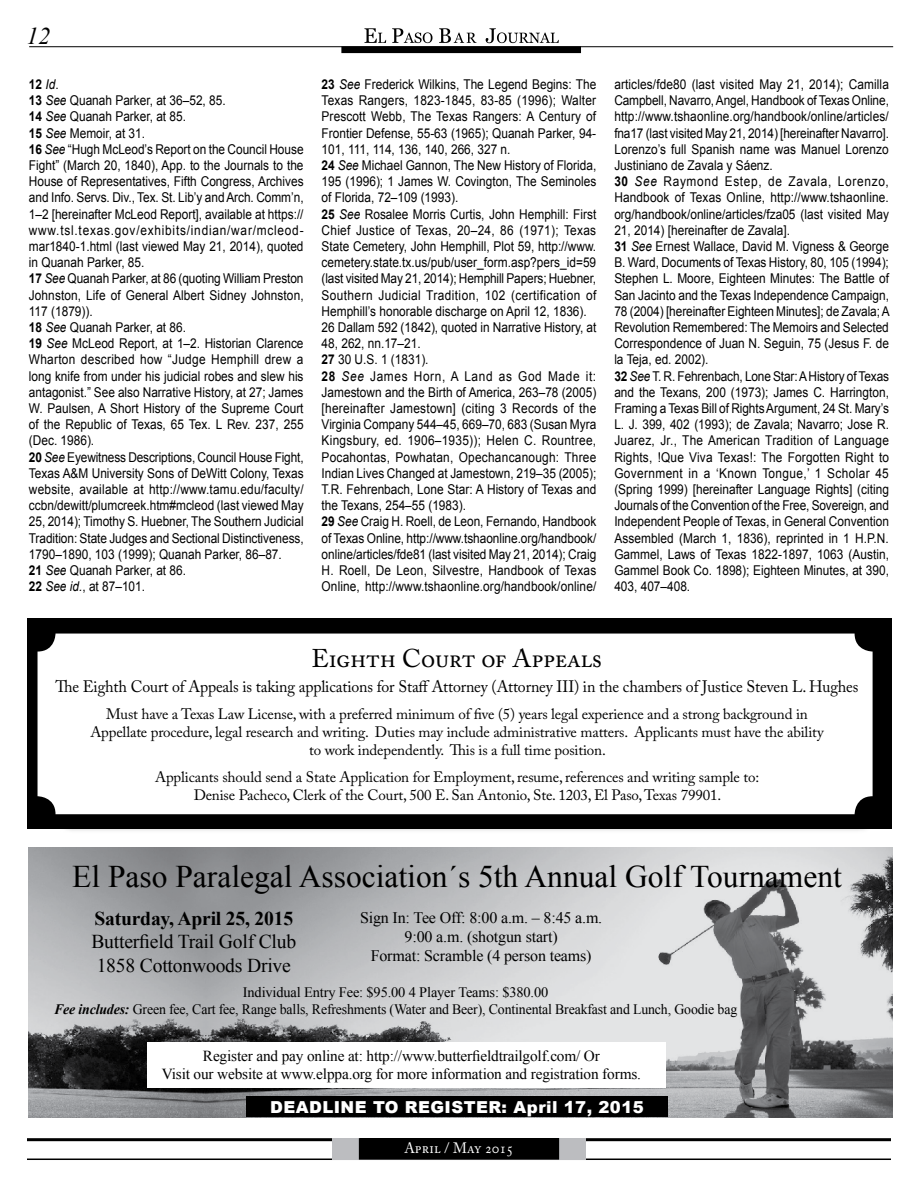
<style>
.page{position:relative;width:918px;height:1188px;background:#fff}
.page>*{position:absolute;margin:0;border:0;box-sizing:border-box;transform-origin:0 0}
.t1{font:31.5px "Times New Roman";color:#000}
.t2{font:25.5px "Adobe Caslon Pro";letter-spacing:-.01em;color:#000}
.t3{font:italic 24px "Times New Roman";color:#000}
.t4{font:19.65px/23.5px "Times New Roman";letter-spacing:-.01em;color:#000}
.t5{font:700 19.65px "Times New Roman";letter-spacing:-.01em;color:#000}
.t6{font:16.5px "Adobe Caslon Pro";letter-spacing:-.01em;color:#000;scale:.96 1}
.t7{font:900 16.5px "Arial";letter-spacing:.025em;color:#fff}
.t8{font:16.05px/19.2px "Times New Roman";letter-spacing:-.01em;color:#000;text-align:center}
.t9{font:15.3px/18.3px "Times New Roman";letter-spacing:-.01em;color:#000;text-align:center}
.t10{font:15px/18px "Adobe Caslon Pro";letter-spacing:-.01em;color:#000;text-align:center}
.t11{font:15px "Adobe Caslon Pro";letter-spacing:.01em;color:#fff;scale:.94 1}
.t12{font:14.4px/17.2px "Times New Roman";letter-spacing:-.01em;color:#000;text-align:center}
.t13{font:13.5px/16.2px "Arial";color:#000;scale:.88 1}
.s1{font-weight:700}
.s2{font-style:italic}
.s3{font-weight:700;font-style:italic}
</style>
<div class="page">
<hr style="left:29px;top:46px;width:864px;height:1px;background:#000">
<div style="left:342px;top:47px;width:238px;height:5px;background:#000"></div>
<div style="left:341px;top:46px;width:240px;height:7px;border:2px solid #000"></div>
<svg style="left:364px;top:28px;width:195px;height:15px"></svg>
<hr style="left:27px;top:1159px;width:864px;height:1px;background:#000">
<hr style="left:27px;top:1138px;width:864px;height:3px;background:#000">
<div style="left:332px;top:1138px;width:254px;height:22px;background:#bcbdc0"></div>
<div style="left:360px;top:1139px;width:198px;height:20px;background:#000"></div>
<div style="left:359px;top:1138px;width:200px;height:22px;border:2px solid #000"></div>
<img style="left:28px;top:848px;width:864px;height:270px">
<div style="left:246px;top:1096px;width:422px;height:21px;background:#000"></div>
<div style="left:147px;top:1042px;width:519px;height:46px;background:#fff"></div>
<div style="left:27px;top:618px;width:865px;height:211px;background:#000"></div>
<div style="left:40px;top:636px;width:857px;height:203px;background:#000;opacity:.55"></div>
<div style="left:38px;top:634px;width:835px;height:180px;background:#fff;border-radius:18px"></div>
<h3 class="t3" style="left:26px;top:20px;width:25px">12</h3>
<p class="t13" style="left:29px;top:76px;width:314px"><span class="s1">12</span> <span class="s2">Id</span>.<br><span class="s1">13</span> <span class="s2">See</span> Quanah Parker, at 36–52, 85.<br><span class="s1">14</span> <span class="s2">See</span> Quanah Parker, at 85.<br><span class="s1">15</span> <span class="s2">See</span> Memoir, at 31.<br><span class="s1">16</span> <span class="s2">See</span> “Hugh McLeod’s Report on the Council House Fight” (March 20, 1840), App. to the Journals to the House of Representatives, Fifth Congress, Archives and Info. Servs. Div., Tex. St. Lib’y and Arch. Comm’n, 1–2 [hereinafter McLeod Report], available at https:// www.tsl.texas.gov/exhibits/indian/war/mcleod&shy;mar1840-1.html (last viewed May 21, 2014), quoted in Quanah Parker, 85.<br><span class="s1">17</span> <span class="s2">See</span> Quanah Parker, at 86 (quoting William Preston Johnston, Life of General Albert Sidney Johnston, 117 (1879)).<br><span class="s1">18</span> <span class="s2">See</span> Quanah Parker, at 86.<br><span class="s1">19</span> <span class="s2">See</span> McLeod Report, at 1–2. Historian Clarence Wharton described how “Judge Hemphill drew a long knife from under his judicial robes and slew his antagonist.” See also Narrative History, at 27; James W. Paulsen, A Short History of the Supreme Court of the Republic of Texas, 65 Tex. L Rev. 237, 255 (Dec. 1986).<br><span class="s1">20</span> <span class="s2">See</span> Eyewitness Descriptions, Council House Fight, Texas A&amp;M University Sons of DeWitt Colony, Texas website, available at http://www.tamu.edu/faculty/ ccbn/dewitt/plumcreek.htm#mcleod (last viewed May 25, 2014); Timothy S. Huebner, The Southern Judicial Tradition: State Judges and Sectional Distinctiveness, 1790–1890, 103 (1999); Quanah Parker, 86–87.<br><span class="s1">21</span> <span class="s2">See</span> Quanah Parker, at 86.<br><span class="s1">22</span> <span class="s2">See id.</span>, at 87–101.</p>
<p class="t13" style="left:322px;top:76px;width:314px"><span class="s1">23</span> <span class="s2">See</span> Frederick Wilkins, The Legend Begins: The Texas Rangers, 1823-1845, 83-85 (1996); Walter Prescott Webb, The Texas Rangers: A Century of Frontier Defense, 55-63 (1965); Quanah Parker, 94- 101, 111, 114, 136, 140, 266, 327 n.<br><span class="s1">24</span> <span class="s2">See</span> Michael Gannon, The New History of Florida, 195 (1996); 1 James W. Covington, The Seminoles of Florida, 72–109 (1993).<br><span class="s1">25</span> <span class="s2">See</span> Rosalee Morris Curtis, John Hemphill: First Chief Justice of Texas, 20–24, 86 (1971); Texas State Cemetery, John Hemphill, Plot 59, http://www. cemetery.state.tx.us/pub/user_form.asp?pers_id=59 (last visited May 21, 2014); Hemphill Papers; Huebner, Southern Judicial Tradition, 102 (certification of Hemphill’s honorable discharge on April 12, 1836).<br>26 Dallam 592 (1842), quoted in Narrative History, at 48, 262, nn.17–21.<br><span class="s1">27</span> 30 U.S. 1 (1831).<br><span class="s1">28</span> <span class="s2">See</span> James Horn, A Land as God Made it:<br>Jamestown and the Birth of America, 263–78 (2005) [hereinafter Jamestown] (citing 3 Records of the Virginia Company 544–45, 669–70, 683 (Susan Myra Kingsbury, ed. 1906–1935)); Helen C. Rountree, Pocahontas, Powhatan, Opechancanough: Three Indian Lives Changed at Jamestown, 219–35 (2005); T.R. Fehrenbach, Lone Star: A History of Texas and the Texans, 254–55 (1983).<br><span class="s1">29</span> <span class="s2">See</span> Craig H. Roell, de Leon, Fernando, Handbook of Texas Online, http://www.tshaonline.org/handbook/ online/articles/fde81 (last visited May 21, 2014); Craig H. Roell, De Leon, Silvestre, Handbook of Texas Online, http://www.tshaonline.org/handbook/online/</p>
<p class="t13" style="left:614px;top:76px;width:314px">articles/fde80 (last visited May 21, 2014); Camilla Campbell, Navarro, Angel, Handbook of Texas Online, http://www.tshaonline.org/handbook/online/articles/ fna17 (last visited May 21, 2014) [hereinafter Navarro].<br>Lorenzo’s full Spanish name was Manuel Lorenzo Justiniano de Zavala y Sáenz.<br><span class="s1">30</span> <span class="s2">See</span> Raymond Estep, de Zavala, Lorenzo, Handbook of Texas Online, http://www.tshaonline. org/handbook/online/articles/fza05 (last visited May 21, 2014) [hereinafter de Zavala].<br><span class="s1">31</span> <span class="s2">See</span> Ernest Wallace, David M. Vigness &amp; George B. Ward, Documents of Texas History, 80, 105 (1994); Stephen L. Moore, Eighteen Minutes: The Battle of San Jacinto and the Texas Independence Campaign, 78 (2004) [hereinafter Eighteen Minutes]; de Zavala; A Revolution Remembered: The Memoirs and Selected Correspondence of Juan N. Seguin, 75 (Jesus F. de la Teja, ed. 2002).<br><span class="s1">32</span> <span class="s2">See</span> T. R. Fehrenbach, Lone Star: A History of Texas and the Texans, 200 (1973); James C. Harrington, Framing a Texas Bill of Rights Argument, 24 St. Mary’s L. J. 399, 402 (1993); de Zavala; Navarro; Jose R.<br>Juarez, Jr., The American Tradition of Language Rights, !Que Viva Texas!: The Forgotten Right to Government in a ‘Known Tongue,’ 1 Scholar 45 (Spring 1999) [hereinafter Language Rights] (citing Journals of the Convention of the Free, Sovereign, and Independent People of Texas, in General Convention Assembled (March 1, 1836), reprinted in 1 H.P.N.<br>Gammel, Laws of Texas 1822-1897, 1063 (Austin, Gammel Book Co. 1898); Eighteen Minutes, at 390, 403, 407–408.</p>
<h2 class="t2" style="left:312px;top:643px;width:292px">Eighth Court of Appeals</h2>
<p class="t6" style="left:55px;top:677px;width:838px">The Eighth Court of Appeals is taking applications for Staff Attorney (Attorney III) in the chambers of Justice Steven L. Hughes</p>
<p class="t10" style="left:90px;top:705px;width:735px">Must have a Texas Law License, with a preferred minimum of five (5) years legal experience and a strong background in<br>Appellate procedure, legal research and writing. Duties may include administrative matters. Applicants must have the ability to work independently. This is a full time position.</p>
<p class="t10" style="left:155px;top:768px;width:606px">Applicants should send a State Application for Employment, resume, references and writing sample to:<br>Denise Pacheco, Clerk of the Court, 500 E. San Antonio, Ste. 1203, El Paso, Texas 79901.</p>
<h1 class="t1" style="left:72px;top:855px;width:771px">El Paso Paralegal Association´s 5th Annual Golf Tournament</h1>
<h3 class="t5" style="left:94px;top:904px;width:200px">Saturday, April 25, 2015</h3>
<h3 class="t4" style="left:91px;top:929px;width:207px">Butterfield Trail Golf Club<br>1858 Cottonwoods Drive</h3>
<p class="t8" style="left:360px;top:908px;width:244px">Sign In: Tee Off: 8:00 a.m. – 8:45 a.m.<br>9:00 a.m. (shotgun start)<br>Format: Scramble (4 person teams)</p>
<p class="t12" style="left:54px;top:983px;width:685px">Individual Entry Fee: $95.00 4 Player Teams: $380.00<br><span class="s3">Fee includes:</span> Green fee, Cart fee, Range balls, Refreshments (Water and Beer), Continental Breakfast and Lunch, Goodie bag</p>
<p class="t9" style="left:162px;top:1047px;width:481px">Register and pay online at: http://www.butterfieldtrailgolf.com/ Or<br>Visit our website at www.elppa.org for more information and registration forms.</p>
<p class="t7" style="left:270px;top:1095px;width:375px">DEADLINE TO REGISTER: April 17, 2015</p>
<p class="t11" style="left:404px;top:1139px;width:118px">April / May 2015</p>
</div>
